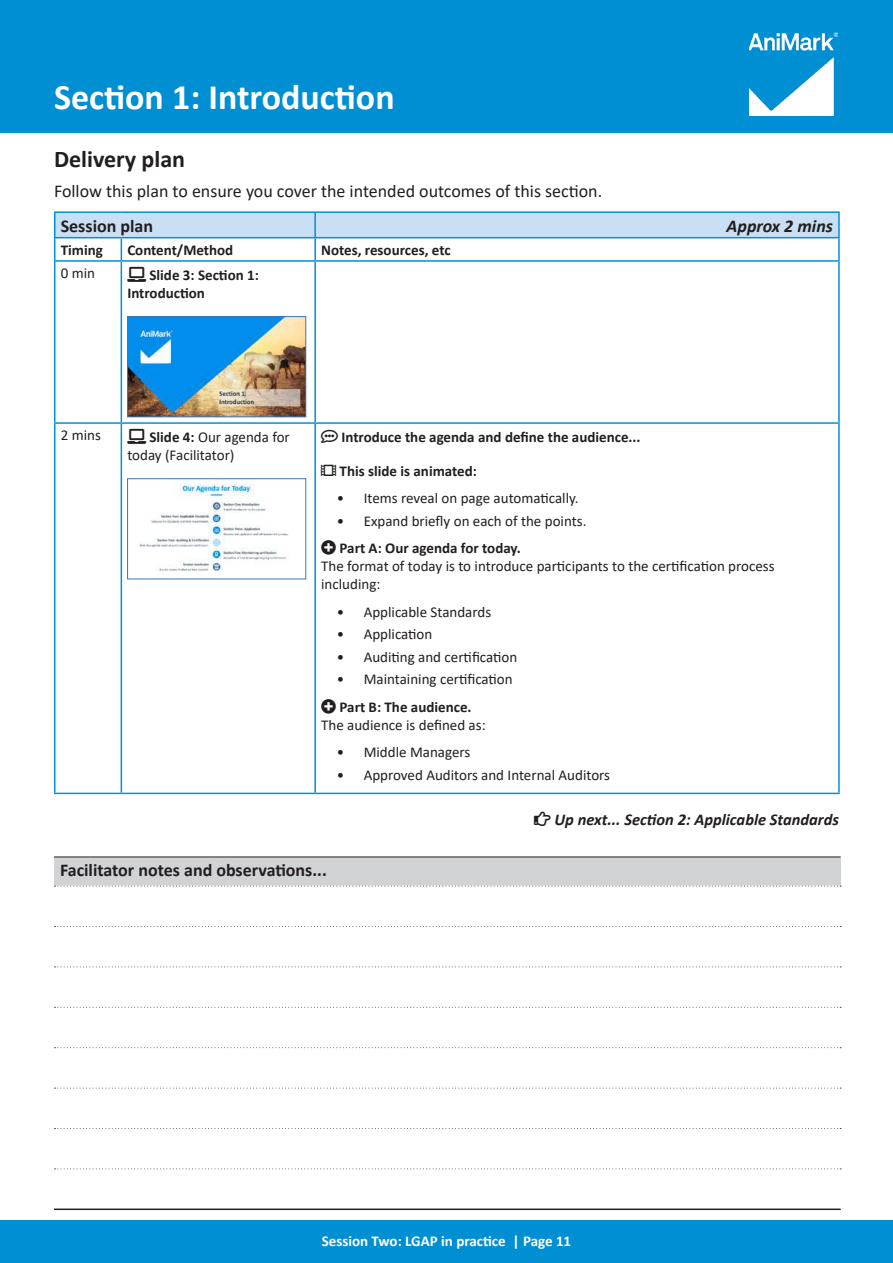
<style>
.page{position:relative;width:893px;height:1263px;background:#fff}
.page>*{position:absolute;margin:0;border:0;box-sizing:border-box;transform-origin:0 0}
.t1{font:700 36px "Calibri";color:#fff}
.t2{font:700 24px "Calibri";color:#221e1f}
.t3{font:18px "Calibri";color:#221e1f}
.t4{font:700 18px "Calibri";color:#221e1f}
.t5{font:italic 700 18px "Calibri";color:#221e1f}
.t6{font:italic 700 16.5px "Calibri";color:#221e1f}
.t7{font:15px/18px "Calibri";color:#221e1f}
.t8{font:700 15px/18px "Calibri";color:#221e1f}
.t9{font:700 15px "Calibri";color:#fff}
.s1{font-weight:700}
</style>
<div class="page">
<div style="left:0;top:1220px;width:893px;height:43px;background:#008fd3"></div>
<div style="left:0;top:0;width:893px;height:133px;background:#008fd3"></div>
<img style="left:749px;top:32px;width:89px;height:84px">
<hr style="left:54px;top:211px;width:67px;height:2px;background:#008fd3">
<hr style="left:121px;top:211px;width:194px;height:2px;background:#008fd3">
<hr style="left:315px;top:211px;width:525px;height:2px;background:#008fd3">
<hr style="left:838px;top:213px;width:2px;height:24px;background:#008fd3">
<svg style="left:54px;top:212px;width:785px;height:48px"></svg>
<hr style="left:315px;top:237px;width:525px;height:1px;background:#008fd3">
<hr style="left:314px;top:238px;width:2px;height:22px;background:#008fd3">
<hr style="left:838px;top:238px;width:2px;height:22px;background:#008fd3">
<hr style="left:54px;top:260px;width:67px;height:2px;background:#008fd3">
<hr style="left:54px;top:262px;width:1px;height:160px;background:#008fd3">
<hr style="left:121px;top:260px;width:194px;height:2px;background:#008fd3">
<hr style="left:121px;top:262px;width:1px;height:160px;background:#008fd3">
<hr style="left:315px;top:260px;width:525px;height:2px;background:#008fd3">
<hr style="left:314px;top:262px;width:2px;height:160px;background:#008fd3">
<hr style="left:838px;top:262px;width:2px;height:160px;background:#008fd3">
<hr style="left:54px;top:422px;width:67px;height:2px;background:#008fd3">
<hr style="left:54px;top:424px;width:1px;height:369px;background:#008fd3">
<hr style="left:121px;top:422px;width:194px;height:2px;background:#008fd3">
<hr style="left:121px;top:424px;width:1px;height:369px;background:#008fd3">
<hr style="left:315px;top:422px;width:525px;height:2px;background:#008fd3">
<hr style="left:314px;top:424px;width:2px;height:369px;background:#008fd3">
<hr style="left:838px;top:424px;width:2px;height:369px;background:#008fd3">
<hr style="left:54px;top:793px;width:67px;height:1px;background:#008fd3">
<hr style="left:121px;top:793px;width:194px;height:1px;background:#008fd3">
<hr style="left:315px;top:793px;width:525px;height:1px;background:#008fd3">
<img style="left:129px;top:318px;width:175px;height:97px">
<div style="left:127px;top:316px;width:179px;height:101px;border:1px solid #3977bc"></div>
<img style="left:139px;top:480px;width:150px;height:91px">
<div style="left:127px;top:478px;width:179px;height:101px;border:1px solid #3977bc"></div>
<div style="left:54px;top:857px;width:787px;height:29px;background:#d1d2d4"></div>
<svg style="left:54px;top:926px;width:787px;height:244px"></svg>
<hr style="left:54px;top:856px;width:787px;height:1px;background:#221e1f">
<hr style="left:54px;top:1208px;width:787px;height:2px;background:#221e1f">
<svg style="left:55px;top:885px;width:786px;height:2px"></svg>
<svg style="left:55px;top:926px;width:786px;height:1px"></svg>
<svg style="left:55px;top:966px;width:786px;height:1px"></svg>
<svg style="left:55px;top:1007px;width:786px;height:1px"></svg>
<svg style="left:55px;top:1047px;width:786px;height:1px"></svg>
<svg style="left:55px;top:1087px;width:786px;height:2px"></svg>
<svg style="left:55px;top:1128px;width:786px;height:1px"></svg>
<svg style="left:55px;top:1168px;width:786px;height:1px"></svg>
<h1 class="t1" style="left:54px;top:72px;width:342px">Section 1: Introduction</h1>
<h2 class="t2" style="left:54px;top:149px;width:133px">Delivery plan</h2>
<p class="t3" style="left:54px;top:184px;width:550px">Follow this plan to ensure you cover the intended outcomes of this section.</p>
<p class="t4" style="left:61px;top:219px;width:94px">Session plan</p>
<p class="t5" style="left:727px;top:213px;width:108px">Approx 2 mins</p>
<p class="t8" style="left:61px;top:241px;width:44px">Timing</p>
<p class="t8" style="left:127px;top:242px;width:107px">Content/Method</p>
<p class="t8" style="left:321px;top:242px;width:131px">Notes, resources, etc</p>
<p class="t7" style="left:61px;top:265px;width:36px">0 min</p>
<p class="t8" style="left:127px;top:266px;width:133px">▼□ Slide 3: Section 1:<br>Introduction</p>
<p class="t7" style="left:61px;top:427px;width:42px">2 mins</p>
<p class="t7" style="left:127px;top:429px;width:164px">▼□ <span class="s1">Slide 4:</span> Our agenda for today (Facilitator)</p>
<p class="t8" style="left:321px;top:428px;width:321px">□■▼●▼ Introduce the agenda and define the audience...</p>
<p class="t8" style="left:321px;top:462px;width:157px">●●▼ This slide is animated:</p>
<p class="t7" style="left:337px;top:490px;width:244px">• Items reveal on page automatically.</p>
<p class="t7" style="left:337px;top:512px;width:251px">• Expand briefly on each of the points.</p>
<p class="t8" style="left:340px;top:540px;width:183px">Part A: Our agenda for today.</p>
<p class="t7" style="left:321px;top:557px;width:455px">The format of today is to introduce participants to the certification process including:</p>
<p class="t7" style="left:337px;top:604px;width:156px">• Applicable Standards</p>
<p class="t7" style="left:337px;top:626px;width:97px">• Application</p>
<p class="t7" style="left:337px;top:649px;width:182px">• Auditing and certification</p>
<p class="t7" style="left:337px;top:671px;width:178px">• Maintaining certification</p>
<p class="t8" style="left:340px;top:698px;width:134px">Part B: The audience.</p>
<p class="t7" style="left:321px;top:715px;width:166px">The audience is defined as:</p>
<p class="t7" style="left:337px;top:744px;width:135px">• Middle Managers</p>
<p class="t7" style="left:337px;top:767px;width:275px">• Approved Auditors and Internal Auditors</p>
<p class="t6" style="left:534px;top:808px;width:306px">■□■▼▼ Up next... Section 2: Applicable Standards</p>
<p class="t4" style="left:60px;top:858px;width:268px">Facilitator notes and observations...</p>
<p class="t9" style="left:322px;top:1230px;width:251px">Session Two: LGAP in practice | Page 11</p>
</div>
